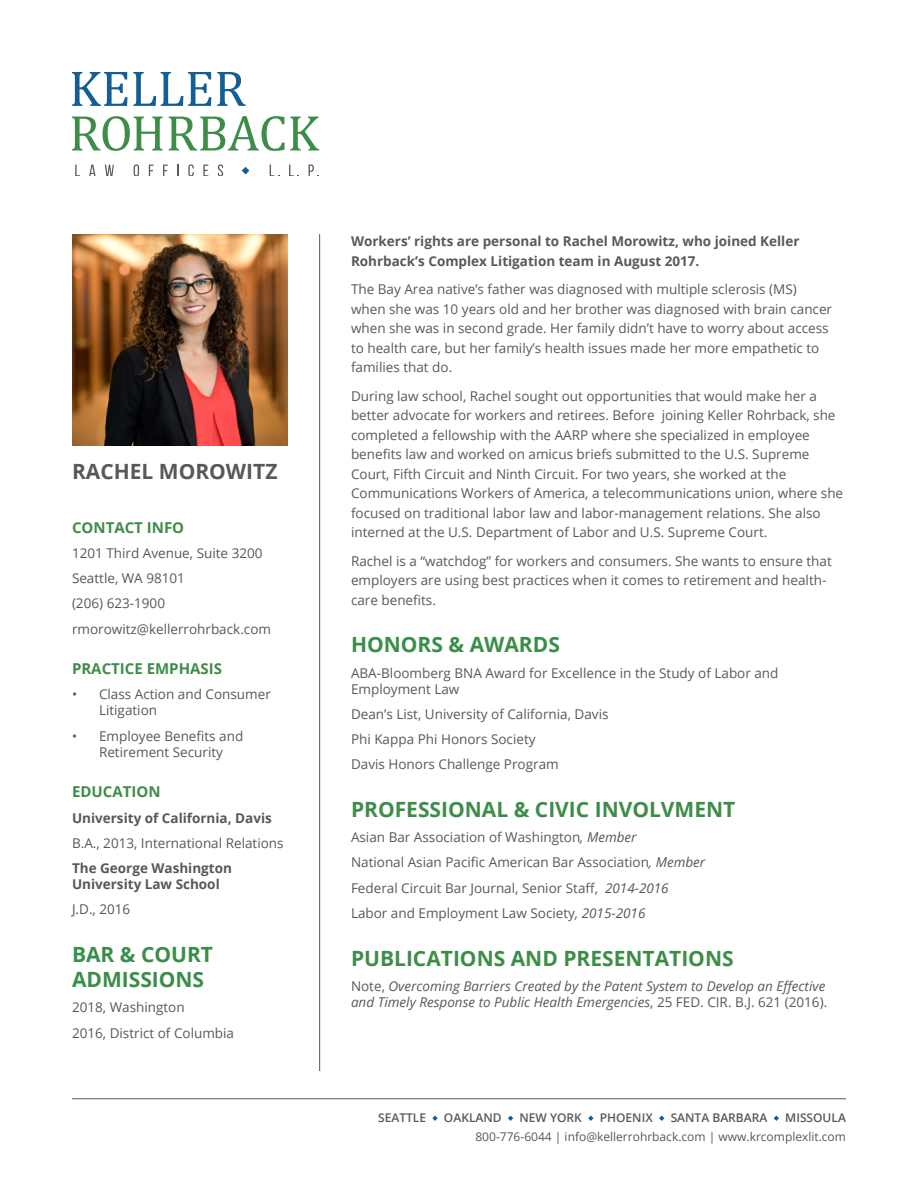
<style>
.page{position:relative;width:918px;height:1188px;background:#fff}
.page>*{position:absolute;margin:0;border:0;box-sizing:border-box;transform-origin:0 0}
.t1{font:700 21px "Open Sans";color:#3d8d49}
.t2{font:700 21px/25.2px "Open Sans";color:#398e48}
.t3{font:700 21px "Open Sans";color:#57585a}
.t4{font:700 15px "Open Sans";color:#3d8d49}
.t5{font:13.5px/19.5px "Open Sans";color:#58595b}
.t6{font:13.5px/25.2px "Open Sans";color:#57585a}
.t7{font:italic 13.5px/16.2px "Open Sans";color:#58595b}
.t8{font:700 13.5px/19.5px "Open Sans";color:#58595b}
.t9{font:700 13.5px/16.2px "Open Sans";color:#57585a}
.t10{font:12px "Open Sans";color:#57585a}
.t11{font:600 12px "Open Sans";color:#57585a}
.s1{color:#57585a}
.s2{font-style:italic;color:#57585a}
.s3{font-style:italic}
.s4{font-style:normal}
</style>
<div class="page">
<hr style="left:319px;top:234px;width:1px;height:837px;background:#57585a">
<hr style="left:72px;top:1098px;width:774px;height:1px;background:#57585a">
<img style="left:72px;top:234px;width:216px;height:211px">
<svg style="left:217px;top:72px;width:29px;height:34px"></svg>
<svg style="left:72px;top:72px;width:139px;height:34px"></svg>
<svg style="left:72px;top:116px;width:91px;height:35px"></svg>
<svg style="left:169px;top:116px;width:150px;height:35px"></svg>
<svg style="left:75px;top:165px;width:5px;height:11px"></svg>
<svg style="left:89px;top:165px;width:7px;height:11px"></svg>
<svg style="left:105px;top:165px;width:9px;height:11px"></svg>
<svg style="left:134px;top:164px;width:5px;height:12px"></svg>
<svg style="left:149px;top:165px;width:5px;height:11px"></svg>
<svg style="left:163px;top:165px;width:5px;height:11px"></svg>
<svg style="left:177px;top:165px;width:2px;height:11px"></svg>
<svg style="left:188px;top:164px;width:6px;height:12px"></svg>
<svg style="left:203px;top:165px;width:5px;height:11px"></svg>
<svg style="left:218px;top:164px;width:5px;height:12px"></svg>
<svg style="left:242px;top:167px;width:7px;height:7px"></svg>
<svg style="left:270px;top:165px;width:9px;height:11px"></svg>
<svg style="left:289px;top:165px;width:10px;height:11px"></svg>
<svg style="left:309px;top:165px;width:10px;height:11px"></svg>
<svg style="left:432px;top:1116px;width:6px;height:5px"></svg>
<svg style="left:508px;top:1116px;width:5px;height:5px"></svg>
<svg style="left:588px;top:1116px;width:6px;height:5px"></svg>
<svg style="left:659px;top:1116px;width:5px;height:5px"></svg>
<svg style="left:774px;top:1116px;width:5px;height:5px"></svg>
<h1 class="t3" style="left:72px;top:456px;width:207px">RACHEL MOROWITZ</h1>
<p class="t4" style="left:72px;top:517px;width:114px">CONTACT INFO</p>
<p class="t6" style="left:72px;top:540px;width:201px">1201 Third Avenue, Suite 3200<br>Seattle, WA 98101<br>(206) 623-1900 rmorowitz@kellerrohrback.com</p>
<p class="t4" style="left:72px;top:658px;width:152px">PRACTICE EMPHASIS</p>
<p class="t6" style="left:99px;top:686px;width:173px;line-height:16.2px;text-indent:-27px">• Class Action and Consumer<br>Litigation</p>
<p class="t6" style="left:72px;top:727px;width:173px;line-height:16.2px;text-align:center">• Employee Benefits and<br>Retirement Security</p>
<p class="t4" style="left:72px;top:781px;width:90px">EDUCATION</p>
<p class="t9" style="left:72px;top:809px;width:201px">University of California, Davis</p>
<p class="t6" style="left:72px;top:830px;width:213px">B.A., 2013, International Relations</p>
<p class="t9" style="left:72px;top:860px;width:162px">The George Washington<br>University Law School</p>
<p class="t6" style="left:72px;top:897px;width:60px">J.D., 2016</p>
<h1 class="t2" style="left:72px;top:941px;width:143px">BAR &amp; COURT<br>ADMISSIONS</h1>
<p class="t5" style="left:72px;top:995px;width:164px;line-height:25.2px">2018, Washington<br>2016, District of Columbia</p>
<p class="t8" style="left:351px;top:231px;width:450px">Workers’ rights are personal to Rachel Morowitz, who joined Keller<br>Rohrback’s Complex Litigation team in August 2017.</p>
<p class="t5" style="left:351px;top:279px;width:483px">The Bay Area native’s father was diagnosed with multiple sclerosis (MS) when she was 10 years old and her brother was diagnosed with brain cancer when she was in second grade. Her family didn’t have to worry about access to health care, but her family’s health issues made her more empathetic to families that do.</p>
<p class="t5" style="left:351px;top:386px;width:494px">During law school, Rachel sought out opportunities that would make her a better advocate for workers and retirees. Before joining Keller Rohrback, she completed a fellowship with the AARP where she specialized in employee benefits law and worked on amicus briefs submitted to the U.S. Supreme Court, Fifth Circuit and Ninth Circuit. For two years, she worked at the Communications Workers of America, a telecommunications union, where she focused on traditional labor law and labor-management relations. She also interned at the U.S. Department of Labor and U.S. Supreme Court.</p>
<p class="t5" style="left:351px;top:551px;width:482px">Rachel is a “watchdog” for workers and consumers. She wants to ensure that employers are using best practices when it comes to retirement and health&shy;care benefits.</p>
<h1 class="t2" style="left:351px;top:632px;width:210px">HONORS &amp; AWARDS</h1>
<p class="t5" style="left:351px;top:664px;width:429px;line-height:16.2px">ABA-Bloomberg BNA Award for Excellence in the Study of Labor and<br>Employment Law</p>
<p class="t5" style="left:351px;top:701px;width:259px;line-height:25.2px">Dean’s List, University of California, Davis<br>Phi Kappa Phi Honors Society<br>Davis Honors Challenge Program</p>
<h1 class="t1" style="left:351px;top:795px;width:386px">PROFESSIONAL &amp; CIVIC INVOLVMENT</h1>
<p class="t5" style="left:351px;top:824px;width:356px;line-height:25.2px"><span class="s1">A</span>sian Bar Association of Washington<span class="s2">, Member<br></span>National Asian Pacific American Bar Association<span class="s2">, Member </span><span class="s1">F</span>ederal Circuit Bar Journal, Senior Staff, <span class="s3">2014-2016<br></span>Labor and Employment Law Society<span class="s2">, 2015-2016</span></p>
<h1 class="t1" style="left:351px;top:943px;width:384px">PUBLICATIONS AND PRESENTATIONS</h1>
<p class="t7" style="left:351px;top:977px;width:478px"><span class="s4">Note,</span> Overcoming Barriers Created by the Patent System to Develop an Effective and Timely Response to Public Health Emergencies<span class="s4">, 25 FED. CIR. B.J. 621 (2016).</span></p>
<p class="t11" style="left:378px;top:1110px;width:50px">SEATTLE</p>
<p class="t11" style="left:444px;top:1110px;width:59px">OAKLAND</p>
<p class="t11" style="left:520px;top:1110px;width:64px">NEW YORK</p>
<p class="t11" style="left:600px;top:1110px;width:55px">PHOENIX</p>
<p class="t11" style="left:671px;top:1110px;width:98px">SANTA BARBARA</p>
<p class="t11" style="left:785px;top:1110px;width:62px">MISSOULA</p>
<p class="t10" style="left:475px;top:1129px;width:372px">800-776-6044 | info@kellerrohrback.com | www.krcomplexlit.com</p>
</div>
